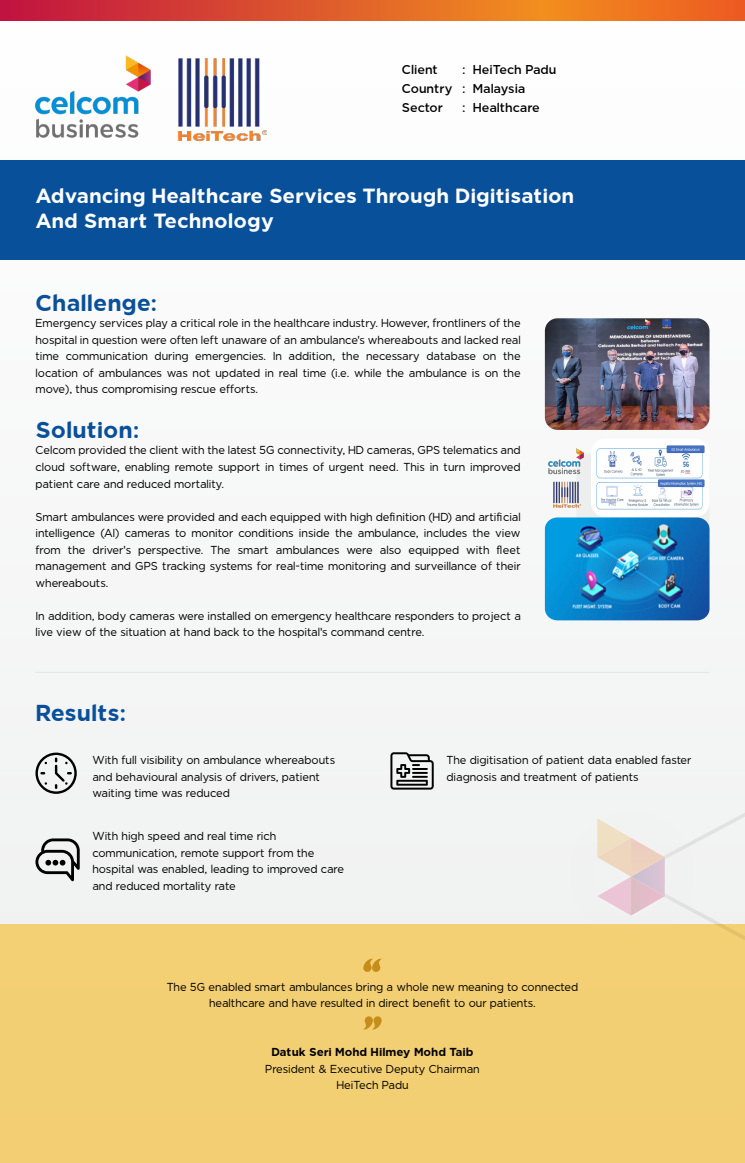
<style>
.page{position:relative;width:745px;height:1163px;background:#fff}
.page>*{position:absolute;margin:0;border:0;box-sizing:border-box;transform-origin:0 0}
.t1{font:700 22.5px "Axiata";letter-spacing:-.005em;color:#09509a}
.t2{font:700 20px/24.8px "Axiata";color:#fff}
.t3{font:500 12.5px/18.9px "Axiata";letter-spacing:-.005em;color:#000}
.t4{font:11.25px/16.5px "Axiata";letter-spacing:-.005em;color:#000}
.t5{font:700 11.25px "Axiata";color:#000}
</style>
<div class="page">
<div style="left:0;top:0;width:744px;height:1163px;background:#f6f7f7"></div>
<div style="left:0;top:924px;width:744px;height:239px;background:#f3cf73"></div>
<svg style="left:363px;top:958px;width:18px;height:14px"></svg>
<svg style="left:364px;top:1016px;width:17px;height:13px"></svg>
<svg style="left:0;top:0;width:744px;height:21px;background:#e36328"></svg>
<div style="left:565px;top:808px;width:132px;height:132px;background:#f1f1f1;border-radius:50%"></div>
<svg style="left:597px;top:813px;width:147px;height:127px"></svg>
<div style="left:0;top:161px;width:744px;height:99px;background:#09509a"></div>
<hr style="left:35px;top:672px;width:674px;height:1px;background:#e2e3e4">
<img style="left:544px;top:318px;width:165px;height:112px">
<div style="left:576px;top:453px;width:133px;height:88px;background:#edeeee;border-radius:14px"></div>
<img style="left:591px;top:445px;width:118px;height:72px">
<img style="left:219px;top:58px;width:47px;height:84px">
<img style="left:0;top:8px;width:219px;height:153px">
<img style="left:553px;top:481px;width:27px;height:27px">
<img style="left:548px;top:448px;width:36px;height:27px">
<img style="left:544px;top:517px;width:165px;height:103px">
<svg style="left:35px;top:752px;width:42px;height:42px"></svg>
<svg style="left:35px;top:838px;width:45px;height:43px"></svg>
<svg style="left:390px;top:752px;width:43px;height:37px"></svg>
<p class="t3" style="left:401px;top:59px;width:38px">Client</p>
<p class="t3" style="left:401px;top:59px;width:156px;text-indent:60px">: HeiTech Padu<br>Country : Malaysia<br>Sector</p>
<p class="t3" style="left:462px;top:97px;width:79px">: Healthcare</p>
<h2 class="t2" style="left:35px;top:183px;width:540px">Advancing Healthcare Services Through Digitisation<br>And Smart Technology</h2>
<h1 class="t1" style="left:35px;top:288px;width:123px">Challenge:</h1>
<p class="t4" style="left:35px;top:315px;width:486px;text-align:justify">Emergency services play a critical role in the healthcare industry. However, frontliners of the hospital in question were often left unaware of an ambulance's whereabouts and lacked real time communication during emergencies. In addition, the necessary database on the location of ambulances was not updated in real time (i.e. while the ambulance is on the move), thus compromising rescue efforts.</p>
<h1 class="t1" style="left:35px;top:415px;width:105px">Solution:</h1>
<p class="t4" style="left:35px;top:442px;width:486px;text-align:justify">Celcom provided the client with the latest 5G connectivity, HD cameras, GPS telematics and cloud software, enabling remote support in times of urgent need. This in turn improved patient care and reduced mortality.</p>
<p class="t4" style="left:35px;top:508px;width:486px;text-align:justify">Smart ambulances were provided and each equipped with high definition (HD) and artificial intelligence (AI) cameras to monitor conditions inside the ambulance, includes the view from the driver's perspective. The smart ambulances were also equipped with fleet management and GPS tracking systems for real-time monitoring and surveillance of their whereabouts.</p>
<p class="t4" style="left:35px;top:607px;width:486px">In addition, body cameras were installed on emergency healthcare responders to project a live view of the situation at hand back to the hospital's command centre.</p>
<h1 class="t1" style="left:35px;top:699px;width:92px">Results:</h1>
<p class="t4" style="left:92px;top:752px;width:244px">With full visibility on ambulance whereabouts and behavioural analysis of drivers, patient waiting time was reduced</p>
<p class="t4" style="left:92px;top:827px;width:253px">With high speed and real time rich communication, remote support from the hospital was enabled, leading to improved care and reduced mortality rate</p>
<p class="t4" style="left:446px;top:752px;width:246px">The digitisation of patient data enabled faster diagnosis and treatment of patients</p>
<p class="t4" style="left:166px;top:978px;width:413px;text-align:center">The 5G enabled smart ambulances bring a whole new meaning to connected healthcare and have resulted in direct benefit to our patients.</p>
<p class="t5" style="left:271px;top:1045px;width:204px">Datuk Seri Mohd Hilmey Mohd Taib</p>
<p class="t4" style="left:265px;top:1060px;width:216px;text-align:center">President &amp; Executive Deputy Chairman<br>HeiTech Padu</p>
</div>
